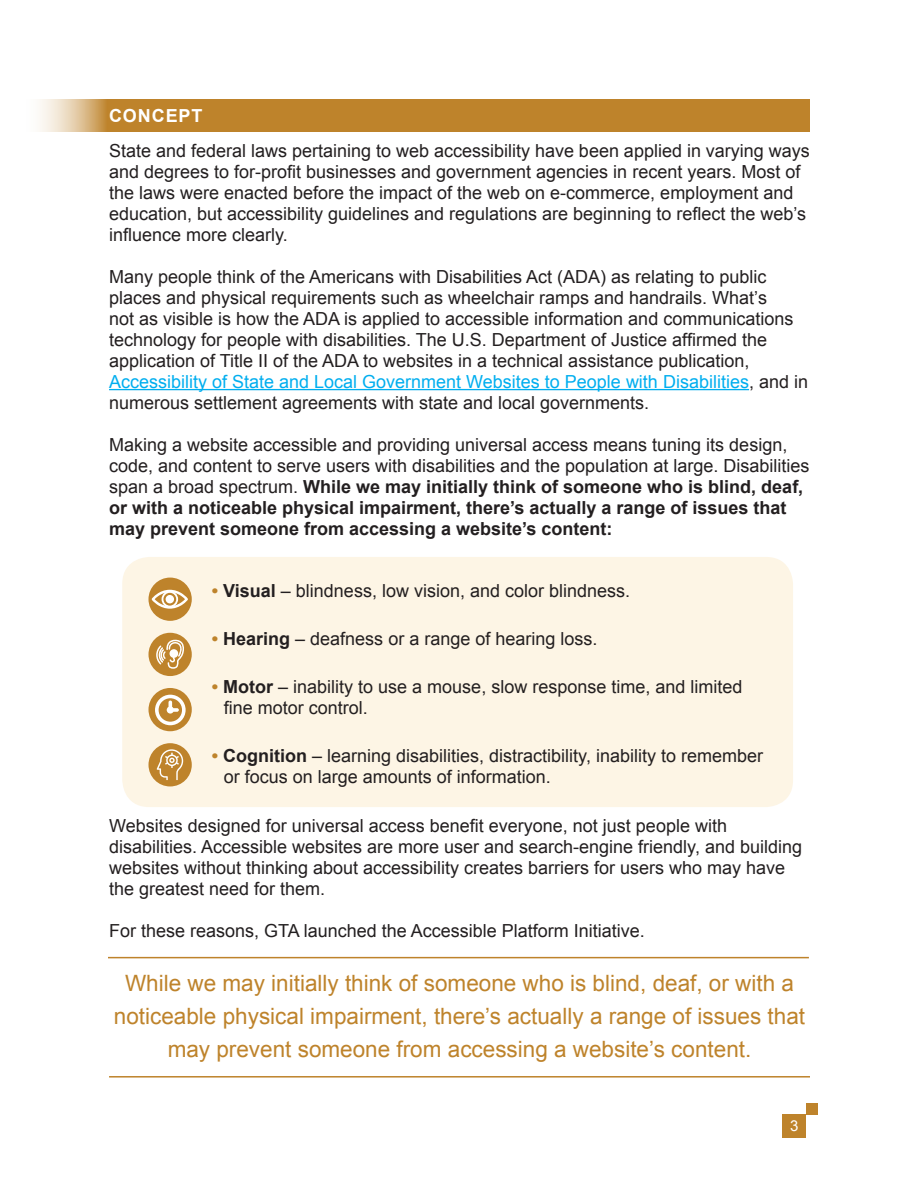
<style>
.page{position:relative;width:918px;height:1188px;background:#fff}
.page>*{position:absolute;margin:0;border:0;box-sizing:border-box;transform-origin:0 0}
.t1{font:22.5px/33px "Arial";color:#be832b;text-align:center}
.t2{font:18px/21px "Arial";color:#231f20}
.t3{font:700 18px "Arial";letter-spacing:.05em;color:#fff}
.t4{font:15px "Arial";color:#fff}
.s1{color:#00aeef}
.s2{font-weight:700}
.s3{font-weight:700;color:#be832b}
</style>
<div class="page">
<div style="left:783px;top:1115px;width:23px;height:23px;background:#be832b"></div>
<div style="left:806px;top:1103px;width:12px;height:12px;background:#be832b"></div>
<div style="left:122px;top:557px;width:671px;height:250px;background:#fdf5e5;border-radius:27px"></div>
<div style="left:21px;top:99px;width:789px;height:32px;background:#be832b"></div>
<hr style="left:109px;top:389px;width:640px;height:1px;background:#00aeef">
<hr style="left:108px;top:957px;width:701px;height:1px;background:#be832b">
<hr style="left:109px;top:1076px;width:701px;height:2px;background:#be832b">
<div style="left:149px;top:633px;width:43px;height:43px;background:#be832b;border-radius:50%"></div>
<svg style="left:156px;top:640px;width:28px;height:29px"></svg>
<div style="left:149px;top:688px;width:43px;height:43px;background:#be832b;border-radius:50%"></div>
<svg style="left:155px;top:695px;width:31px;height:30px"></svg>
<div style="left:149px;top:743px;width:43px;height:43px;background:#be832b;border-radius:50%"></div>
<svg style="left:157px;top:749px;width:26px;height:31px"></svg>
<div style="left:149px;top:578px;width:43px;height:43px;background:#be832b;border-radius:50%"></div>
<svg style="left:152px;top:590px;width:36px;height:19px"></svg>
<p class="t3" style="left:109px;top:104px;width:95px">CONCEPT</p>
<p class="t2" style="left:109px;top:140px;width:702px">State and federal laws pertaining to web accessibility have been applied in varying ways and degrees to for-profit businesses and government agencies in recent years. Most of the laws were enacted before the impact of the web on e-commerce, employment and education, but accessibility guidelines and regulations are beginning to reflect the web’s influence more clearly.</p>
<p class="t2" style="left:109px;top:266px;width:701px">Many people think of the Americans with Disabilities Act (ADA) as relating to public places and physical requirements such as wheelchair ramps and handrails. What’s<br>not as visible is how the ADA is applied to accessible information and communications technology for people with disabilities. The U.S. Department of Justice affirmed the application of Title II of the ADA to websites in a technical assistance publication, <span class="s1">Accessibility of State and Local Government Websites to People with Disabilities</span>, and in numerous settlement agreements with state and local governments.</p>
<p class="t2" style="left:109px;top:434px;width:702px">Making a website accessible and providing universal access means tuning its design, code, and content to serve users with disabilities and the population at large. Disabilities span a broad spectrum. <span class="s2">While we may initially think of someone who is blind, deaf, or with a noticeable physical impairment, there’s actually a range of issues that may prevent someone from accessing a website’s content:</span></p>
<p class="t2" style="left:212px;top:580px;width:420px"><span class="s3">•</span> <span class="s2">Visual</span> – blindness, low vision, and color blindness.</p>
<p class="t2" style="left:212px;top:628px;width:387px"><span class="s3">•</span> <span class="s2">Hearing</span> – deafness or a range of hearing loss.</p>
<p class="t2" style="left:224px;top:676px;width:520px;text-indent:-12px"><span class="s3">•</span> <span class="s2">Motor</span> – inability to use a mouse, slow response time, and limited fine motor control.</p>
<p class="t2" style="left:224px;top:745px;width:541px;text-indent:-12px"><span class="s3">•</span> <span class="s2">Cognition</span> – learning disabilities, distractibility, inability to remember or focus on large amounts of information.</p>
<p class="t2" style="left:109px;top:815px;width:695px">Websites designed for universal access benefit everyone, not just people with disabilities. Accessible websites are more user and search-engine friendly, and building websites without thinking about accessibility creates barriers for users who may have the greatest need for them.</p>
<p class="t2" style="left:109px;top:920px;width:537px">For these reasons, GTA launched the Accessible Platform Initiative.</p>
<p class="t1" style="left:114px;top:967px;width:693px">While we may initially think of someone who is blind, deaf, or with a noticeable physical impairment, there’s actually a range of issues that may prevent someone from accessing a website’s content.</p>
<p class="t4" style="left:790px;top:1116px;width:10px">3</p>
</div>
